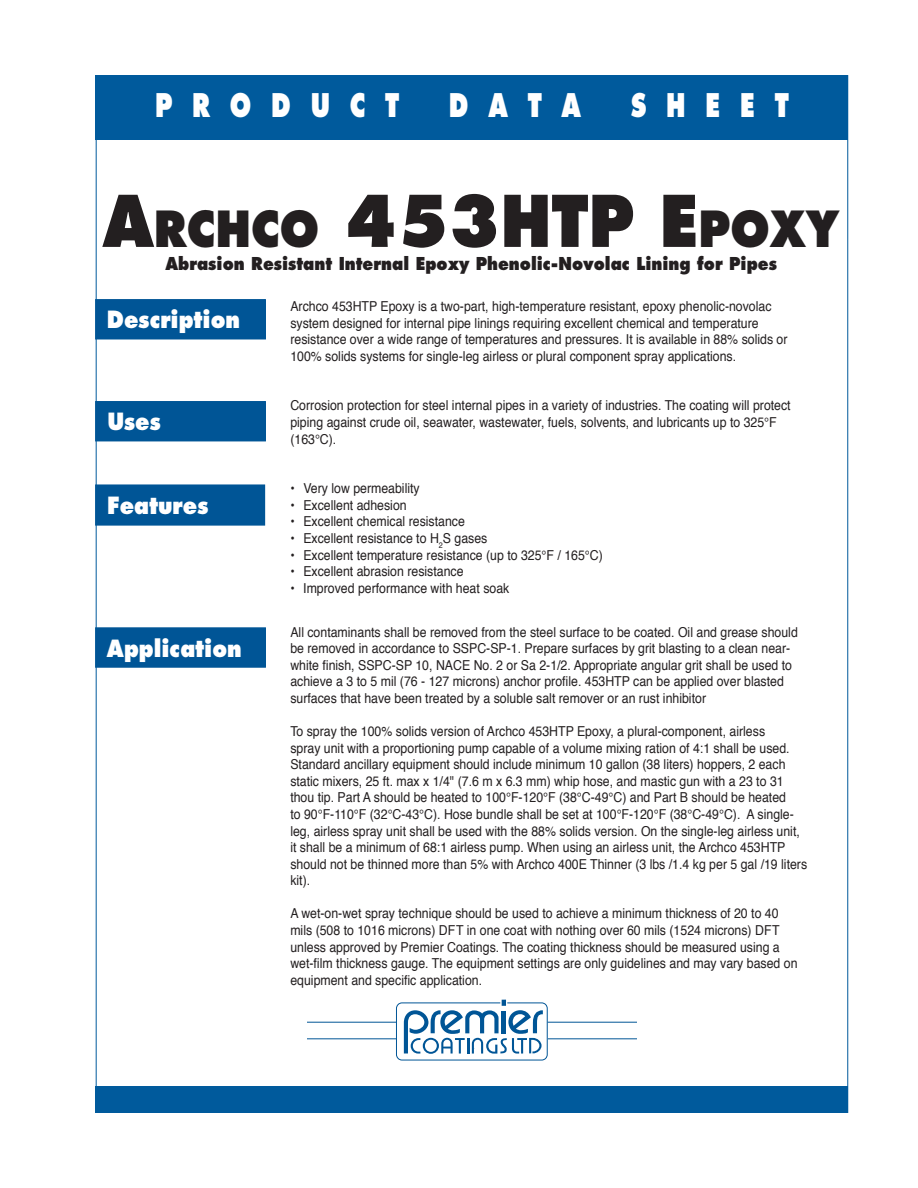
<style>
.page{position:relative;width:918px;height:1188px;background:#fff}
.page>*{position:absolute;margin:0;border:0;box-sizing:border-box;transform-origin:0 0}
.t1{font:800 48.45px "Futura";color:#231f20;scale:.9 1}
.t2{font:800 31.65px "Futura";color:#fff;scale:.75 1}
.t3{font:800 23.1px "Futura";color:#fff;scale:.9 1}
.t4{font:800 17.25px "Futura";color:#231f20;scale:.9 1}
.t5{font:13.65px/16.5px "Helvetica";color:#231f20;scale:.9 1}
.s1{font-size:69.15px}
</style>
<div class="page">
<div style="left:96px;top:75px;width:752px;height:65px;background:#005a9c"></div>
<div style="left:96px;top:1087px;width:752px;height:26px;background:#005a9c"></div>
<svg style="left:404px;top:1000px;width:139px;height:54px"></svg>
<div style="left:396px;top:1003px;width:152px;height:57px;border:1px solid #005596;border-radius:6px"></div>
<hr style="left:308px;top:1022px;width:88px;height:1px;background:#005596">
<hr style="left:308px;top:1038px;width:88px;height:1px;background:#005596">
<hr style="left:548px;top:1022px;width:88px;height:1px;background:#005596">
<hr style="left:548px;top:1038px;width:88px;height:1px;background:#005596">
<div style="left:96px;top:300px;width:169px;height:39px;background:#005596"></div>
<div style="left:95px;top:299px;width:171px;height:40px;border:1px solid #005596"></div>
<div style="left:96px;top:402px;width:169px;height:39px;background:#005596"></div>
<div style="left:95px;top:401px;width:171px;height:40px;border:1px solid #005596"></div>
<div style="left:96px;top:485px;width:168px;height:40px;background:#005596"></div>
<div style="left:95px;top:484px;width:170px;height:42px;border:1px solid #005596"></div>
<div style="left:96px;top:628px;width:169px;height:39px;background:#005596"></div>
<div style="left:95px;top:627px;width:171px;height:41px;border:1px solid #005596"></div>
<h2 class="t2" style="left:155px;top:87px;width:327px">P R O D U C T</h2>
<h2 class="t2" style="left:449px;top:87px;width:178px">D A T A</h2>
<h2 class="t2" style="left:631px;top:87px;width:212px">S H E E T</h2>
<h1 class="t1" style="left:103px;top:202px;width:820px"><span class="s1">A</span>RCHCO <span class="s1">453HTP E</span>POXY</h1>
<p class="t4" style="left:165px;top:254px;width:681px">Abrasion Resistant Internal Epoxy Phenolic-Novolac Lining for Pipes</p>
<h3 class="t3" style="left:107px;top:307px;width:149px">Description</h3>
<p class="t5" style="left:290px;top:299px;width:554px">Archco 453HTP Epoxy is a two-part, high-temperature resistant, epoxy phenolic-novolac system designed for internal pipe linings requiring excellent chemical and temperature resistance over a wide range of temperatures and pressures. It is available in 88% solids or 100% solids systems for single-leg airless or plural component spray applications.</p>
<p class="t5" style="left:290px;top:398px;width:557px">Corrosion protection for steel internal pipes in a variety of industries. The coating will protect piping against crude oil, seawater, wastewater, fuels, solvents, and lubricants up to 325°F (163°C).</p>
<p class="t5" style="left:290px;top:481px;width:145px">• Very low permeability</p>
<p class="t5" style="left:290px;top:498px;width:131px">• Excellent adhesion</p>
<p class="t5" style="left:290px;top:514px;width:195px">• Excellent chemical resistance</p>
<p class="t5" style="left:290px;top:531px;width:220px">• Excellent resistance to H<sub>2</sub>S gases</p>
<p class="t5" style="left:290px;top:548px;width:349px">• Excellent temperature resistance (up to 325°F / 165°C)</p>
<p class="t5" style="left:290px;top:564px;width:194px">• Excellent abrasion resistance</p>
<p class="t5" style="left:290px;top:581px;width:245px">• Improved performance with heat soak</p>
<p class="t5" style="left:290px;top:625px;width:565px">All contaminants shall be removed from the steel surface to be coated. Oil and grease should be removed in accordance to SSPC-SP-1. Prepare surfaces by grit blasting to a clean near&shy;white finish, SSPC-SP 10, NACE No. 2 or Sa 2-1/2. Appropriate angular grit shall be used to achieve a 3 to 5 mil (76 - 127 microns) anchor profile. 453HTP can be applied over blasted surfaces that have been treated by a soluble salt remover or an rust inhibitor</p>
<p class="t5" style="left:290px;top:724px;width:576px">To spray the 100% solids version of Archco 453HTP Epoxy, a plural-component, airless<br>spray unit with a proportioning pump capable of a volume mixing ration of 4:1 shall be used.<br>Standard ancillary equipment should include minimum 10 gallon (38 liters) hoppers, 2 each static mixers, 25 ft. max x 1/4" (7.6 m x 6.3 mm) whip hose, and mastic gun with a 23 to 31 thou tip. Part A should be heated to 100°F-120°F (38°C-49°C) and Part B should be heated<br>to 90°F-110°F (32°C-43°C). Hose bundle shall be set at 100°F-120°F (38°C-49°C). A single&shy;leg, airless spray unit shall be used with the 88% solids version. On the single-leg airless unit, it shall be a minimum of 68:1 airless pump. When using an airless unit, the Archco 453HTP should not be thinned more than 5% with Archco 400E Thinner (3 lbs /1.4 kg per 5 gal /19 liters kit).</p>
<p class="t5" style="left:290px;top:906px;width:565px">A wet-on-wet spray technique should be used to achieve a minimum thickness of 20 to 40 mils (508 to 1016 microns) DFT in one coat with nothing over 60 mils (1524 microns) DFT unless approved by Premier Coatings. The coating thickness should be measured using a wet-film thickness gauge. The equipment settings are only guidelines and may vary based on equipment and specific application.</p>
<h3 class="t3" style="left:107px;top:409px;width:61px">Uses</h3>
<h3 class="t3" style="left:107px;top:493px;width:114px">Features</h3>
<h3 class="t3" style="left:107px;top:635px;width:151px">Application</h3>
</div>
